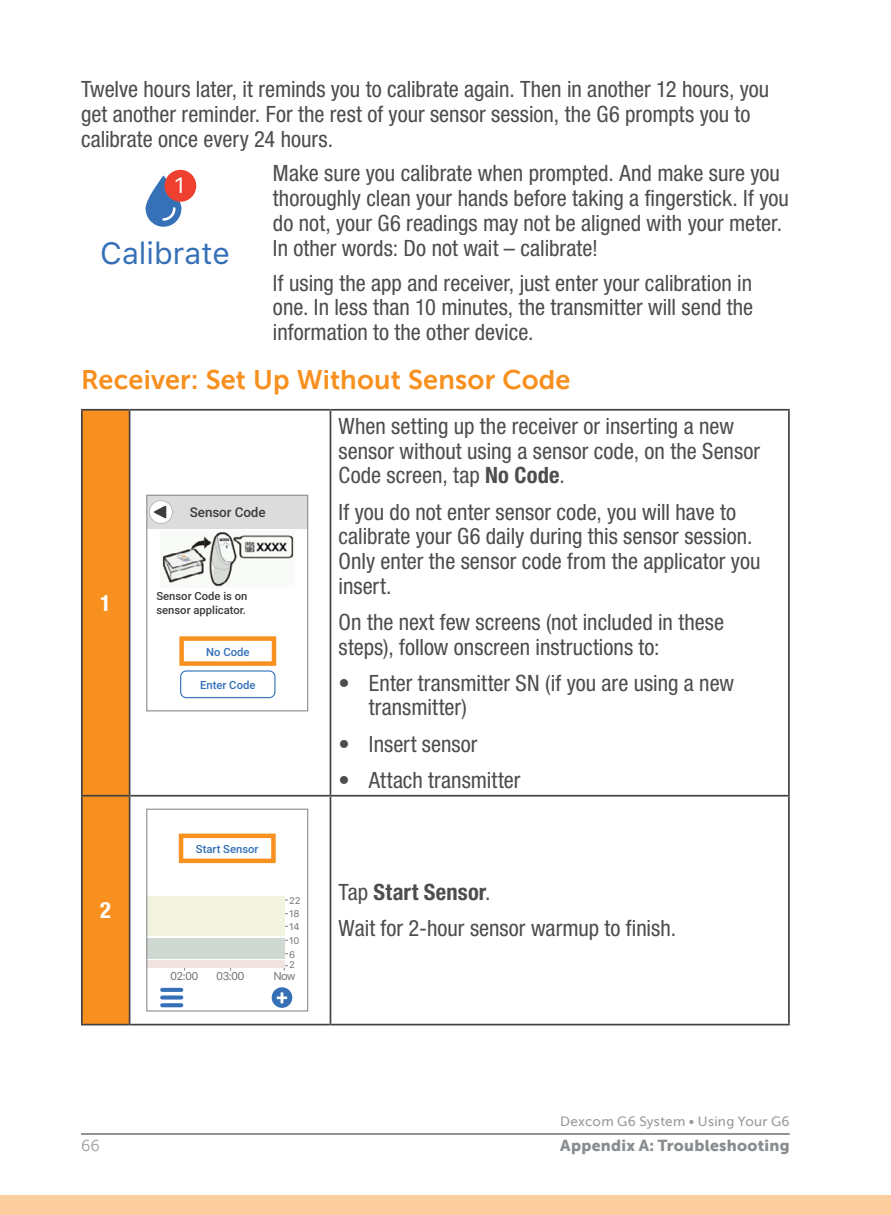
<style>
.page{position:relative;width:891px;height:1215px;background:#fff}
.page>*{position:absolute;margin:0;border:0;box-sizing:border-box;transform-origin:0 0}
.t1{font:30.6px "SFUI Text";color:#356fb7}
.H2_-_Subsection_title{font:27px "Museo Sans 700";letter-spacing:.005em;color:#f7901e}
.Body_Copy{font:condensed 22.5px/24.8px "Helvetica Neue LT Pro";color:#4d4d4f}
.Body_Copy-2{font:700 condensed 22.5px "Helvetica Neue LT Pro";letter-spacing:.01em;color:#4d4d4f}
.Table_Subhead{font:700 condensed 22.5px "Helvetica Neue LT Pro";color:#fff}
.t2{font:22.05px "SFUI Text";color:#fff}
.t3{font:15.75px "Museo Sans 900";letter-spacing:.02em;color:#898d90}
.t4{font:15.75px "Museo Sans 300";color:#979b9e}
.t5{font:13.5px "Museo Sans 500";letter-spacing:.02em;color:#979b9e}
.t6{font:500 13.5px "Roboto";letter-spacing:-.01em;color:#3c3d3d}
.t7{font:500 11.25px/14.6px "Roboto";color:#383c38}
.t8{font:500 11.25px "Roboto";color:#316fb7}
.t9{font:11.25px "SF Pro Text";letter-spacing:-.07em;color:#737378}
.t10{font:9.45px/14px "SF Pro Text";letter-spacing:-.02em;color:#737378}
.s1{font-weight:700}
.s2{font-weight:400}
</style>
<div class="page">
<hr style="left:81px;top:1133px;width:709px;height:2px;background:#414042">
<div style="left:0;top:1195px;width:891px;height:20px;background:#fecf9e"></div>
<div style="left:83px;top:411px;width:46px;height:613px;background:#f7901e"></div>
<hr style="left:788px;top:411px;width:2px;height:384px;background:#414042">
<hr style="left:788px;top:797px;width:2px;height:227px;background:#414042">
<hr style="left:81px;top:411px;width:2px;height:384px;background:#414042">
<hr style="left:81px;top:797px;width:2px;height:227px;background:#414042">
<hr style="left:330px;top:409px;width:460px;height:2px;background:#414042">
<hr style="left:330px;top:795px;width:460px;height:2px;background:#414042">
<hr style="left:330px;top:1024px;width:460px;height:1px;background:#414042">
<hr style="left:81px;top:409px;width:49px;height:2px;background:#414042">
<hr style="left:81px;top:795px;width:49px;height:2px;background:#414042">
<hr style="left:81px;top:1024px;width:49px;height:1px;background:#414042">
<hr style="left:130px;top:409px;width:200px;height:2px;background:#414042">
<hr style="left:129px;top:411px;width:1px;height:384px;background:#414042">
<hr style="left:330px;top:411px;width:1px;height:384px;background:#414042">
<hr style="left:130px;top:795px;width:200px;height:2px;background:#414042">
<hr style="left:129px;top:797px;width:1px;height:227px;background:#414042">
<hr style="left:330px;top:797px;width:1px;height:227px;background:#414042">
<hr style="left:130px;top:1024px;width:200px;height:1px;background:#414042">
<svg style="left:146px;top:175px;width:35px;height:52px"></svg>
<svg style="left:161px;top:206px;width:16px;height:16px"></svg>
<div style="left:165px;top:170px;width:31px;height:32px;background:#ef3f2e;border-radius:16px"></div>
<div style="left:147px;top:495px;width:161px;height:34px;background:#dddcdc"></div>
<svg style="left:149px;top:500px;width:24px;height:24px"></svg>
<div style="left:180px;top:670px;width:95px;height:28px;border:1px solid #316fb7;border-radius:6px"></div>
<div style="left:179px;top:636px;width:97px;height:30px;border:4px solid #f79120"></div>
<img style="left:162px;top:532px;width:132px;height:55px">
<div style="left:146px;top:495px;width:162px;height:216px;border:1px solid #898d90"></div>
<svg style="left:162px;top:988px;width:19px;height:4px"></svg>
<div style="left:162px;top:995px;width:19px;height:5px;background:#3671b8"></div>
<svg style="left:162px;top:1003px;width:19px;height:4px"></svg>
<div style="left:272px;top:987px;width:20px;height:21px;background:#3671b8;border-radius:10px"></div>
<svg style="left:277px;top:992px;width:10px;height:11px"></svg>
<div style="left:179px;top:834px;width:97px;height:29px;border:4px solid #f79120"></div>
<div style="left:147px;top:960px;width:138px;height:8px;background:#f1e4e0"></div>
<div style="left:147px;top:938px;width:138px;height:20px;background:#d0d9d1"></div>
<div style="left:147px;top:896px;width:138px;height:40px;background:#f3f3e2"></div>
<div style="left:146px;top:809px;width:162px;height:203px;border:1px solid #898d90"></div>
<p class="Body_Copy" style="left:81px;top:76px;width:690px">Twelve hours later, it reminds you to calibrate again. Then in another 12 hours, you get another reminder. For the rest of your sensor session, the G6 prompts you to calibrate once every 24 hours.</p>
<p class="Body_Copy" style="left:273px;top:161px;width:517px">Make sure you calibrate when prompted. And make sure you thoroughly clean your hands before taking a fingerstick. If you do not, your G6 readings may not be aligned with your meter.<br>In other words: Do not wait – calibrate!</p>
<p class="Body_Copy" style="left:273px;top:270px;width:482px;text-align:justify">If using the app and receiver, just enter your calibration in one. In less than 10 minutes, the transmitter will send the information to the other device.</p>
<p class="H2_-_Subsection_title" style="left:81px;top:364px;width:491px">Receiver: Set Up Without Sensor Code</p>
<p class="t2" style="left:174px;top:170px;width:12px">1</p>
<p class="t1" style="left:100px;top:231px;width:131px">Calibrate</p>
<p class="Table_Subhead" style="left:100px;top:589px;width:12px">1</p>
<p class="Table_Subhead" style="left:100px;top:897px;width:12px">2</p>
<p class="t6" style="left:190px;top:503px;width:77px">Sensor Code</p>
<p class="t7" style="left:156px;top:588px;width:93px">Sensor Code is on sensor applicator.</p>
<p class="t8" style="left:206px;top:644px;width:45px">No Code</p>
<p class="t8" style="left:200px;top:677px;width:57px">Enter Code</p>
<p class="t8" style="left:196px;top:841px;width:64px">Start Sensor</p>
<p class="t10" style="left:289px;top:893px;width:13px">22</p>
<p class="t10" style="left:289px;top:906px;width:12px">18</p>
<p class="t10" style="left:289px;top:919px;width:12px">14<br>10</p>
<p class="t10" style="left:289px;top:950px;width:8px;line-height:9.7px">6<br>2</p>
<p class="t9" style="left:170px;top:967px;width:30px">02:00</p>
<p class="t9" style="left:216px;top:967px;width:30px">03:00</p>
<p class="t9" style="left:273px;top:967px;width:24px">Now</p>
<p class="Body_Copy" style="left:339px;top:413px;width:423px">When setting up the receiver or inserting a new sensor without using a sensor code, on the Sensor<br>Code screen, tap <span class="s1">No Code</span>.</p>
<p class="Body_Copy" style="left:339px;top:499px;width:423px">If you do not enter sensor code, you will have to calibrate your G6 daily during this sensor session.<br>Only enter the sensor code from the applicator you insert.</p>
<p class="Body_Copy" style="left:339px;top:609px;width:387px">On the next few screens (not included in these steps), follow onscreen instructions to:</p>
<p class="Body_Copy" style="left:369px;top:670px;width:367px;text-indent:-30px">• Enter transmitter SN (if you are using a new transmitter)</p>
<p class="Body_Copy" style="left:339px;top:731px;width:140px">• Insert sensor</p>
<p class="Body_Copy" style="left:339px;top:767px;width:183px">• Attach transmitter</p>
<p class="Body_Copy-2" style="left:339px;top:879px;width:153px"><span class="s2">Tap</span> Start Sensor<span class="s2">.</span></p>
<p class="Body_Copy" style="left:339px;top:916px;width:339px">Wait for 2-hour sensor warmup to finish.</p>
<p class="t5" style="left:560px;top:1114px;width:231px">Dexcom G6 System • Using Your G6</p>
<p class="t4" style="left:81px;top:1137px;width:21px">66</p>
<p class="t3" style="left:560px;top:1136px;width:231px">Appendix A: Troubleshooting</p>
</div>
